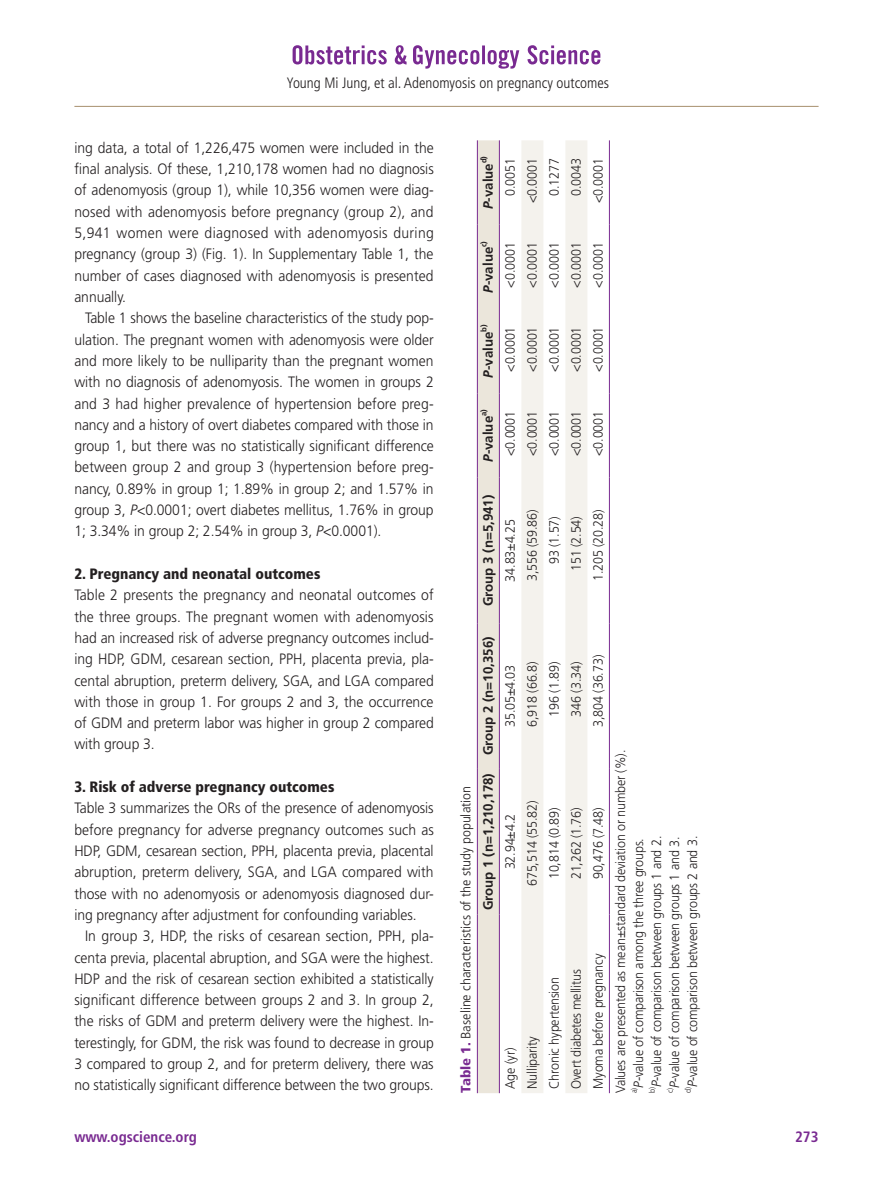
<style>
.page{position:relative;width:893px;height:1191px;background:#fff}
.page>*{position:absolute;margin:0;border:0;box-sizing:border-box;transform-origin:0 0}
.t1{font:300 15px/21.3px "Frutiger LT Std";letter-spacing:-.005em;color:#231f20;text-align:justify;scale:.93 1}
.t2{font:900 condensed 15px "Frutiger LT Std";color:#231f20}
.t3{font:300 condensed 15px "Frutiger LT Std";color:#231f20}
.t4{font:700 condensed 15px "Frutiger LT Std";color:#792a91}
.t5{font:300 13.5px "Frutiger LT Std";letter-spacing:-.01em;color:#231f20;scale:.93 1}
.t6{font:300 condensed 13.5px/22.4px "Frutiger LT Std";color:#231f20;scale:1.1 1}
.t7{font:700 13.5px "Frutiger LT Std";color:#231f20}
.t8{font:700 7.8px "Frutiger LT Std";color:#231f20}
.t9{font:300 7.8px "Frutiger LT Std";color:#231f20;scale:.93 1}
.s1{font-style:italic}
.s2{font-weight:900;color:#792a91}
.s3{font-weight:700;font-stretch:normal}
</style>
<div class="page">
<hr style="left:74px;top:106px;width:745px;height:1px;background:#ad9676">
<svg style="left:527px;top:45px;width:73px;height:19px"></svg>
<svg style="left:413px;top:45px;width:106px;height:24px"></svg>
<svg style="left:293px;top:45px;width:114px;height:19px"></svg>
<div style="left:478px;top:140px;width:21px;height:953px;background:#ebe6db"></div>
<svg style="left:521px;top:140px;width:66px;height:953px;fill:#f4f2ed"></svg>
<hr style="left:477px;top:914px;width:1px;height:179px;background:#792a91">
<hr style="left:477px;top:769px;width:1px;height:145px;background:#792a91">
<hr style="left:477px;top:623px;width:1px;height:146px;background:#792a91">
<hr style="left:477px;top:477px;width:1px;height:146px;background:#792a91">
<hr style="left:477px;top:393px;width:1px;height:84px;background:#792a91">
<hr style="left:477px;top:309px;width:1px;height:84px;background:#792a91">
<hr style="left:477px;top:225px;width:1px;height:84px;background:#792a91">
<hr style="left:477px;top:140px;width:1px;height:85px;background:#792a91">
<hr style="left:499px;top:914px;width:1px;height:179px;background:#792a91">
<hr style="left:499px;top:769px;width:1px;height:145px;background:#792a91">
<hr style="left:499px;top:623px;width:1px;height:146px;background:#792a91">
<hr style="left:499px;top:477px;width:1px;height:146px;background:#792a91">
<hr style="left:499px;top:393px;width:1px;height:84px;background:#792a91">
<hr style="left:499px;top:309px;width:1px;height:84px;background:#792a91">
<hr style="left:499px;top:225px;width:1px;height:84px;background:#792a91">
<hr style="left:499px;top:140px;width:1px;height:85px;background:#792a91">
<hr style="left:609px;top:914px;width:1px;height:179px;background:#792a91">
<hr style="left:609px;top:769px;width:1px;height:145px;background:#792a91">
<hr style="left:609px;top:623px;width:1px;height:146px;background:#792a91">
<hr style="left:609px;top:477px;width:1px;height:146px;background:#792a91">
<hr style="left:609px;top:393px;width:1px;height:84px;background:#792a91">
<hr style="left:609px;top:309px;width:1px;height:84px;background:#792a91">
<hr style="left:609px;top:225px;width:1px;height:84px;background:#792a91">
<hr style="left:609px;top:140px;width:1px;height:85px;background:#792a91">
<p class="t3" style="left:287px;top:74px;width:324px">Young Mi Jung, et al. Adenomyosis on pregnancy outcomes</p>
<p class="t1" style="left:74px;top:137px;width:388px">ing data, a total of 1,226,475 women were included in the final analysis. Of these, 1,210,178 women had no diagnosis of adenomyosis (group 1), while 10,356 women were diag&shy;nosed with adenomyosis before pregnancy (group 2), and 5,941 women were diagnosed with adenomyosis during pregnancy (group 3) (Fig. 1). In Supplementary Table 1, the number of cases diagnosed with adenomyosis is presented annually.</p>
<p class="t1" style="left:74px;top:308px;width:388px;text-indent:11px">Table 1 shows the baseline characteristics of the study pop&shy;ulation. The pregnant women with adenomyosis were older and more likely to be nulliparity than the pregnant women with no diagnosis of adenomyosis. The women in groups 2 and 3 had higher prevalence of hypertension before preg&shy;nancy and a history of overt diabetes compared with those in group 1, but there was no statistically significant difference between group 2 and group 3 (hypertension before preg&shy;nancy, 0.89% in group 1; 1.89% in group 2; and 1.57% in group 3, <span class="s1">P</span>&lt;0.0001; overt diabetes mellitus, 1.76% in group 1; 3.34% in group 2; 2.54% in group 3, <span class="s1">P</span>&lt;0.0001).</p>
<p class="t2" style="left:74px;top:565px;width:247px">2. Pregnancy and neonatal outcomes</p>
<p class="t1" style="left:74px;top:584px;width:388px">Table 2 presents the pregnancy and neonatal outcomes of the three groups. The pregnant women with adenomyosis had an increased risk of adverse pregnancy outcomes includ&shy;ing HDP, GDM, cesarean section, PPH, placenta previa, pla&shy;cental abruption, preterm delivery, SGA, and LGA compared with those in group 1. For groups 2 and 3, the occurrence of GDM and preterm labor was higher in group 2 compared with group 3.</p>
<p class="t2" style="left:74px;top:778px;width:261px">3. Risk of adverse pregnancy outcomes</p>
<p class="t1" style="left:74px;top:797px;width:388px">Table 3 summarizes the ORs of the presence of adenomyosis before pregnancy for adverse pregnancy outcomes such as HDP, GDM, cesarean section, PPH, placenta previa, placental abruption, preterm delivery, SGA, and LGA compared with those with no adenomyosis or adenomyosis diagnosed dur&shy;ing pregnancy after adjustment for confounding variables.</p>
<p class="t1" style="left:74px;top:925px;width:388px;text-indent:11px">In group 3, HDP, the risks of cesarean section, PPH, pla&shy;centa previa, placental abruption, and SGA were the highest.<br>HDP and the risk of cesarean section exhibited a statistically significant difference between groups 2 and 3. In group 2, the risks of GDM and preterm delivery were the highest. In&shy;terestingly, for GDM, the risk was found to decrease in group 3 compared to group 2, and for preterm delivery, there was no statistically significant difference between the two groups.</p>
<p class="t8" style="left:479px;top:163px;width:9px;rotate:-90deg">d)</p>
<p class="t7" style="left:480px;top:209px;width:47px;rotate:-90deg"><span class="s1">P</span>-value</p>
<p class="t5" style="left:503px;top:196px;width:42px;rotate:-90deg">0.0051</p>
<p class="t5" style="left:525px;top:203px;width:50px;rotate:-90deg">&lt;0.0001</p>
<p class="t5" style="left:547px;top:196px;width:42px;rotate:-90deg">0.1277</p>
<p class="t5" style="left:569px;top:196px;width:42px;rotate:-90deg">0.0043</p>
<p class="t5" style="left:591px;top:203px;width:50px;rotate:-90deg">&lt;0.0001</p>
<p class="t8" style="left:479px;top:247px;width:7px;rotate:-90deg">c)</p>
<p class="t7" style="left:480px;top:293px;width:47px;rotate:-90deg"><span class="s1">P</span>-value</p>
<p class="t5" style="left:503px;top:287px;width:50px;rotate:-90deg">&lt;0.0001</p>
<p class="t5" style="left:525px;top:287px;width:50px;rotate:-90deg">&lt;0.0001</p>
<p class="t5" style="left:547px;top:287px;width:50px;rotate:-90deg">&lt;0.0001</p>
<p class="t5" style="left:569px;top:287px;width:50px;rotate:-90deg">&lt;0.0001</p>
<p class="t5" style="left:591px;top:287px;width:50px;rotate:-90deg">&lt;0.0001</p>
<p class="t8" style="left:479px;top:332px;width:9px;rotate:-90deg">b)</p>
<p class="t7" style="left:480px;top:377px;width:47px;rotate:-90deg"><span class="s1">P</span>-value</p>
<p class="t5" style="left:503px;top:372px;width:50px;rotate:-90deg">&lt;0.0001</p>
<p class="t5" style="left:525px;top:372px;width:50px;rotate:-90deg">&lt;0.0001</p>
<p class="t5" style="left:547px;top:372px;width:50px;rotate:-90deg">&lt;0.0001</p>
<p class="t5" style="left:569px;top:372px;width:50px;rotate:-90deg">&lt;0.0001</p>
<p class="t5" style="left:591px;top:372px;width:50px;rotate:-90deg">&lt;0.0001</p>
<p class="t8" style="left:479px;top:416px;width:8px;rotate:-90deg">a)</p>
<p class="t7" style="left:480px;top:462px;width:47px;rotate:-90deg"><span class="s1">P</span>-value</p>
<p class="t5" style="left:503px;top:456px;width:50px;rotate:-90deg">&lt;0.0001</p>
<p class="t5" style="left:525px;top:456px;width:50px;rotate:-90deg">&lt;0.0001</p>
<p class="t5" style="left:547px;top:456px;width:50px;rotate:-90deg">&lt;0.0001</p>
<p class="t5" style="left:569px;top:456px;width:50px;rotate:-90deg">&lt;0.0001</p>
<p class="t5" style="left:591px;top:456px;width:50px;rotate:-90deg">&lt;0.0001</p>
<p class="t7" style="left:480px;top:606px;width:113px;rotate:-90deg">Group 3 (n=5,941)</p>
<p class="t5" style="left:503px;top:581px;width:68px;rotate:-90deg">34.83±4.25</p>
<p class="t5" style="left:525px;top:581px;width:79px;rotate:-90deg">3,556 (59.86)</p>
<p class="t5" style="left:547px;top:564px;width:53px;rotate:-90deg">93 (1.57)</p>
<p class="t5" style="left:569px;top:571px;width:60px;rotate:-90deg">151 (2.54)</p>
<p class="t5" style="left:591px;top:581px;width:79px;rotate:-90deg">1.205 (20.28)</p>
<p class="t7" style="left:480px;top:755px;width:120px;rotate:-90deg">Group 2 (n=10,356)</p>
<p class="t6" style="left:455px;top:910px;width:126px;text-indent:-183px;rotate:-90deg"><span class="s2">Table 1.</span> Baseline characteristics of the study population<br><span class="s3">Group 1 (n=1,210,178)</span></p>
<p class="t5" style="left:503px;top:727px;width:68px;rotate:-90deg">35.05±4.03</p>
<p class="t5" style="left:525px;top:726px;width:71px;rotate:-90deg">6,918 (66.8)</p>
<p class="t5" style="left:547px;top:716px;width:60px;rotate:-90deg">196 (1.89)</p>
<p class="t5" style="left:569px;top:716px;width:60px;rotate:-90deg">346 (3.34)</p>
<p class="t5" style="left:503px;top:869px;width:61px;rotate:-90deg">32.94±4.2</p>
<p class="t5" style="left:525px;top:886px;width:93px;rotate:-90deg">675,514 (55.82)</p>
<p class="t5" style="left:547px;top:879px;width:79px;rotate:-90deg">10,814 (0.89)</p>
<p class="t5" style="left:569px;top:879px;width:79px;rotate:-90deg">21,262 (1.76)</p>
<p class="t5" style="left:503px;top:1089px;width:46px;rotate:-90deg">Age (yr)</p>
<p class="t5" style="left:525px;top:1089px;width:58px;rotate:-90deg">Nulliparity</p>
<p class="t5" style="left:547px;top:1089px;width:122px;rotate:-90deg">Chronic hypertension</p>
<p class="t5" style="left:569px;top:1089px;width:130px;rotate:-90deg">Overt diabetes mellitus</p>
<p class="t5" style="left:591px;top:726px;width:79px;rotate:-90deg">3,804 (36.73)</p>
<p class="t5" style="left:591px;top:879px;width:79px;rotate:-90deg">90,476 (7.48)</p>
<p class="t5" style="left:591px;top:1089px;width:147px;rotate:-90deg">Myoma before pregnancy</p>
<p class="t5" style="left:613px;top:1093px;width:370px;rotate:-90deg">Values are presented as mean±standard deviation or number (%).</p>
<p class="t5" style="left:649px;top:1087px;width:272px;rotate:-90deg"><span class="s1">P</span>-value of comparison between groups 1 and 2.</p>
<p class="t5" style="left:685px;top:1087px;width:272px;rotate:-90deg"><span class="s1">P</span>-value of comparison between groups 2 and 3.</p>
<p class="t5" style="left:667px;top:1088px;width:272px;rotate:-90deg"><span class="s1">P</span>-value of comparison between groups 1 and 3.</p>
<p class="t5" style="left:631px;top:1087px;width:270px;rotate:-90deg"><span class="s1">P-</span>value of comparison among the three groups.</p>
<p class="t9" style="left:648px;top:1093px;width:8px;rotate:-90deg">b)</p>
<p class="t9" style="left:684px;top:1093px;width:8px;rotate:-90deg">d)</p>
<p class="t9" style="left:630px;top:1093px;width:8px;rotate:-90deg">a)</p>
<p class="t9" style="left:666px;top:1093px;width:7px;rotate:-90deg">c)</p>
<p class="t4" style="left:74px;top:1128px;width:124px">www.ogscience.org</p>
<p class="t4" style="left:795px;top:1128px;width:25px">273</p>
</div>
